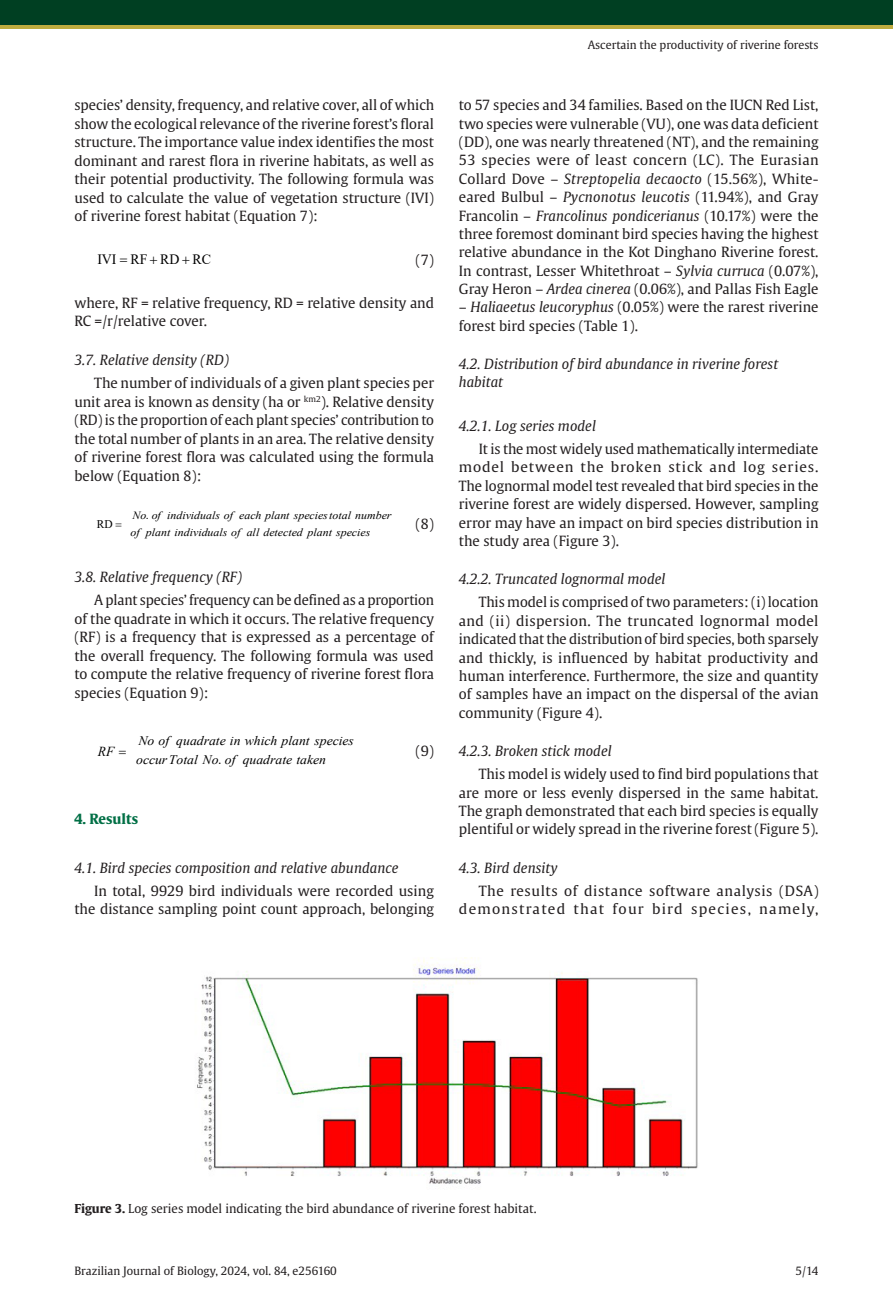
<style>
.page{position:relative;width:893px;height:1315px;background:#fff}
.page>*{position:absolute;margin:0;border:0;box-sizing:border-box;transform-origin:0 0}
.t1{font:14.17px "Times New Roman";letter-spacing:.005em;color:#000}
.Paragraph{font:14px/18.4px "Gulliver";color:#231f20;text-align:justify}
.Heading2{font:italic 14px/18.4px "Gulliver";color:#231f20}
.Paragraph-2{font:14px/18.4px "Gulliver";letter-spacing:.05em;color:#231f20;text-align:right}
.Heading3{font:italic 14px "Gulliver";color:#231f20}
.ParagraphAlt{font:14px/18.6px "Gulliver";color:#231f20}
.Equation{font:14px "Gulliver";color:#231f20}
.Heading1{font:700 14px "Gulliver";color:#016f45}
.t2{font:italic 13.65px "Times New Roman";color:#000}
.t3{font:italic 12.95px/19.4px "Times New Roman";color:#000;scale:1.05 1}
.t4{font:12.95px "Times New Roman";color:#000;scale:1.05 1}
.FigureCaption{font:12.25px "Gulliver";color:#231f20}
.t5{font:11.72px "Times New Roman";color:#000}
.t6{font:11.38px "Gulliver";color:#231f20}
.t7{font:italic 11.03px/16.6px "Times New Roman";color:#000;scale:1.08 1}
.t8{font:11.03px "Times New Roman";color:#000;scale:1.08 1}
.s1{font-style:italic}
.s2{font-weight:700}
</style>
<div class="page">
<div style="left:0;top:12px;width:893px;height:17px;background:#beab3f"></div>
<div style="left:0;top:0;width:893px;height:25px;background:#003f22"></div>
<img style="left:197px;top:958px;width:501px;height:226px">
<p class="Paragraph" style="left:74px;top:96px;width:361px">species’ density, frequency, and relative cover, all of which show the ecological relevance of the riverine forest’s floral structure. The importance value index identifies the most dominant and rarest flora in riverine habitats, as well as their potential productivity. The following formula was used to calculate the value of vegetation structure (IVI) of riverine forest habitat (Equation 7):</p>
<p class="t1" style="left:98px;top:249px;width:115px">IVI RF RD RC</p>
<p class="Equation" style="left:416px;top:251px;width:20px">(7)</p>
<p class="ParagraphAlt" style="left:74px;top:293px;width:361px">where, RF = relative frequency, RD = relative density and<br>RC =/r/relative cover.</p>
<p class="Heading2" style="left:74px;top:350px;width:156px">3.7. Relative density (RD)</p>
<p class="Paragraph" style="left:74px;top:374px;width:361px;text-indent:20px">The number of individuals of a given plant species per unit area is known as density (ha or <sup>km2</sup>). Relative density (RD) is the proportion of each plant species’ contribution to the total number of plants in an area. The relative density of riverine forest flora was calculated using the formula below (Equation 8):</p>
<p class="t5" style="left:97px;top:516px;width:17px">RD</p>
<p class="t7" style="left:130px;top:507px;width:243px">No of individuals of each plant speciestotal number of plant individuals of all detected plant species</p>
<p class="Equation" style="left:416px;top:515px;width:20px">(8)</p>
<p class="Heading2" style="left:74px;top:567px;width:169px">3.8. Relative frequency (RF)</p>
<p class="Paragraph" style="left:74px;top:591px;width:361px;text-indent:20px">A plant species’ frequency can be defined as a proportion of the quadrate in which it occurs. The relative frequency (RF) is a frequency that is expressed as a percentage of the overall frequency. The following formula was used to compute the relative frequency of riverine forest flora species (Equation 9):</p>
<p class="t8" style="left:146px;top:507px;width:4px">.</p>
<p class="t2" style="left:98px;top:742px;width:18px">RF</p>
<p class="t3" style="left:136px;top:730px;width:209px">No of quadrate in which plant species occurTotal No of quadrate taken</p>
<p class="Equation" style="left:416px;top:742px;width:20px">(9)</p>
<p class="t4" style="left:218px;top:751px;width:5px">.</p>
<p class="Heading1" style="left:74px;top:810px;width:65px">4. Results</p>
<p class="Heading2" style="left:74px;top:858px;width:326px">4.1. Bird species composition and relative abundance</p>
<p class="Paragraph" style="left:74px;top:881px;width:361px;text-align:right">In total, 9929 bird individuals were recorded using the distance sampling point count approach, belonging</p>
<p class="t6" style="left:588px;top:37px;width:232px">Ascertain the productivity of riverine forests</p>
<p class="Paragraph" style="left:459px;top:96px;width:361px">to 57 species and 34 families. Based on the IUCN Red List, two species were vulnerable (VU), one was data deficient (DD), one was nearly threatened (NT), and the remaining 53 species were of least concern (LC). The Eurasian Collard Dove – <span class="s1">Streptopelia decaocto</span> (15.56%), White&shy;eared Bulbul – <span class="s1">Pycnonotus leucotis</span> (11.94%), and Gray Francolin – <span class="s1">Francolinus pondicerianus</span> (10.17%) were the three foremost dominant bird species having the highest relative abundance in the Kot Dinghano Riverine forest.<br>In contrast, Lesser Whitethroat – <span class="s1">Sylvia curruca</span> (0.07%), Gray Heron – <span class="s1">Ardea cinerea</span> (0.06%), and Pallas Fish Eagle</p>
<p class="Paragraph" style="left:459px;top:298px;width:361px">– <span class="s1">Haliaeetus leucoryphus</span> (0.05%) were the rarest riverine forest bird species (Table 1).</p>
<p class="Heading2" style="left:459px;top:355px;width:321px">4.2. Distribution of bird abundance in riverine forest habitat</p>
<p class="Heading3" style="left:459px;top:417px;width:138px">4.2.1. Log series model</p>
<p class="Paragraph" style="left:459px;top:440px;width:361px;text-indent:20px">It is the most widely used mathematically intermediate model between the broken stick and log series.<br>The lognormal model test revealed that bird species in the riverine forest are widely dispersed. However, sampling error may have an impact on bird species distribution in the study area (Figure 3).</p>
<p class="Heading3" style="left:459px;top:570px;width:208px">4.2.2. Truncated lognormal model</p>
<p class="Paragraph" style="left:459px;top:593px;width:361px;text-indent:20px">This model is comprised of two parameters: (i) location and (ii) dispersion. The truncated lognormal model indicated that the distribution of bird species, both sparsely and thickly, is influenced by habitat productivity and human interference. Furthermore, the size and quantity of samples have an impact on the dispersal of the avian community (Figure 4).</p>
<p class="Heading3" style="left:459px;top:742px;width:154px">4.2.3. Broken stick model</p>
<p class="Paragraph" style="left:459px;top:765px;width:361px;text-indent:20px">This model is widely used to find bird populations that are more or less evenly dispersed in the same habitat.<br>The graph demonstrated that each bird species is equally plentiful or widely spread in the riverine forest (Figure 5).</p>
<p class="Heading2" style="left:459px;top:858px;width:100px">4.3. Bird density</p>
<p class="Paragraph-2" style="left:459px;top:881px;width:361px">The results of distance software analysis (DSA) demonstrated that four bird species, namely,</p>
<p class="FigureCaption" style="left:74px;top:1201px;width:464px"><span class="s2">Figure 3.</span> Log series model indicating the bird abundance of riverine forest habitat.</p>
<p class="t6" style="left:74px;top:1264px;width:264px">Brazilian Journal of Biology, 2024, vol. 84, e256160</p>
<p class="t6" style="left:796px;top:1264px;width:24px">5/14</p>
</div>
